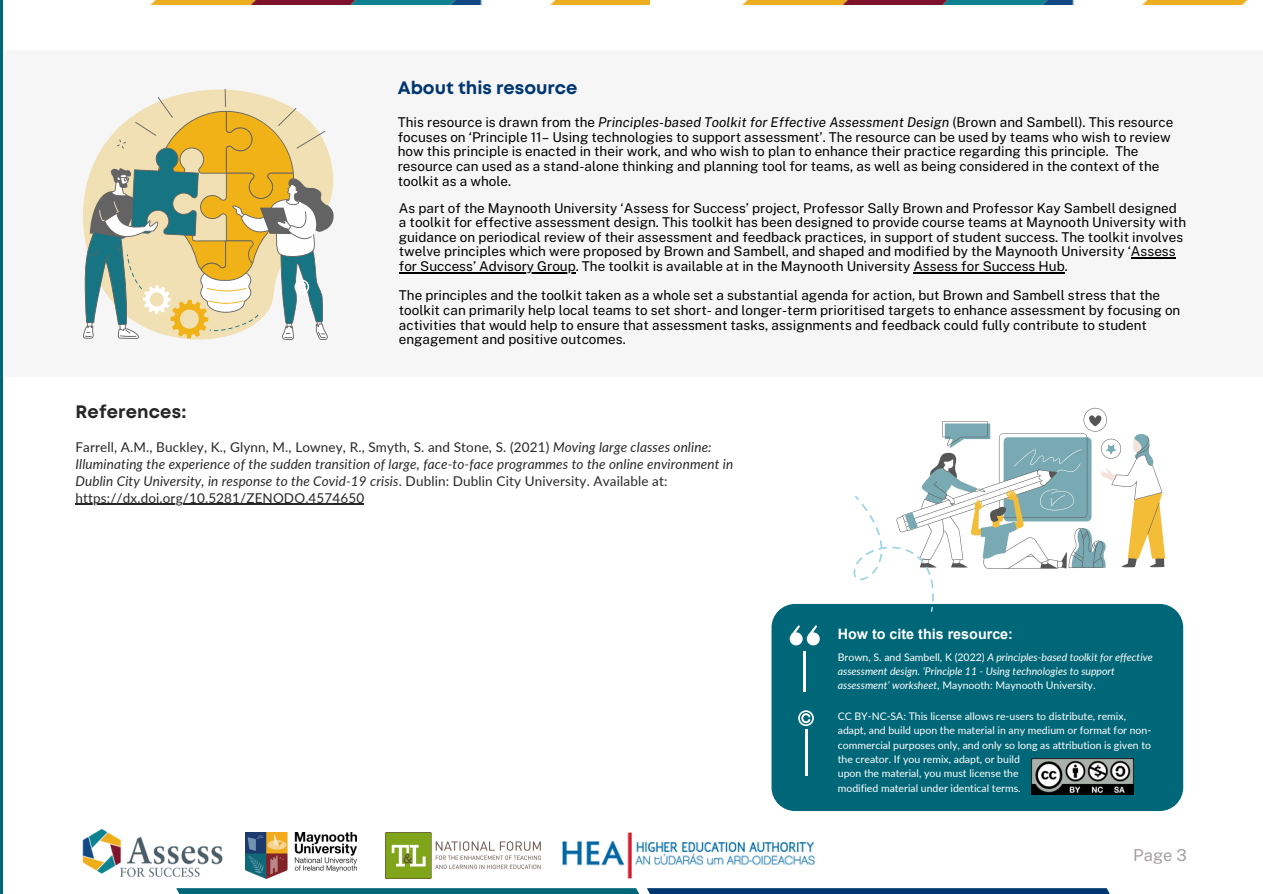
<style>
.page{position:relative;width:1263px;height:894px;background:#fff}
.page>*{position:absolute;margin:0;border:0;box-sizing:border-box;transform-origin:0 0}
.t1{font:700 18px "Mont";color:#003771}
.t2{font:700 18px "Mont";letter-spacing:.01em;color:#272727}
.t3{font:16.5px "Public Sans";color:#a59fa1}
.t4{font:700 14.4px "Arial";color:#fff}
.t5{font:13.5px/14.5px "Public Sans";color:#000}
.t6{font:italic 13.5px/16.8px "Lato";letter-spacing:.01em;color:#272727}
.t7{font:10.5px/14.4px "Lato";color:#fff}
.t8{font:italic 10.5px/14px "Lato";color:#fff}
.s1{font-style:italic}
.s2{font-style:normal}
</style>
<div class="page">
<div style="left:0;top:51px;width:1263px;height:326px;background:#f6f6f6"></div>
<svg style="left:83px;top:89px;width:251px;height:251px"></svg>
<div style="left:771px;top:603px;width:412px;height:207px;background:#006778"></div>
<div style="left:807px;top:632px;width:13px;height:13px;background:#fff;border-radius:50%"></div>
<svg style="left:808px;top:625px;width:9px;height:10px"></svg>
<div style="left:790px;top:632px;width:13px;height:13px;background:#fff;border-radius:50%"></div>
<svg style="left:791px;top:625px;width:9px;height:10px"></svg>
<hr style="left:803px;top:650px;width:3px;height:41px;background:#fff">
<img style="left:1031px;top:758px;width:102px;height:36px">
<hr style="left:806px;top:729px;width:2px;height:47px;background:#fff">
<svg style="left:798px;top:710px;width:16px;height:15px"></svg>
<svg style="left:851px;top:408px;width:314px;height:204px"></svg>
<img style="left:82px;top:829px;width:141px;height:49px">
<img style="left:562px;top:832px;width:253px;height:46px">
<img style="left:385px;top:832px;width:155px;height:46px">
<img style="left:246px;top:832px;width:110px;height:46px">
<hr style="left:0;top:0;width:3px;height:893px;background:#006778">
<hr style="left:76px;top:503px;width:288px;height:1px;background:#272727">
<img style="left:151px;top:0;width:499px;height:4px">
<img style="left:743px;top:0;width:505px;height:4px">
<hr style="left:1131px;top:257px;width:45px;height:1px;background:#000">
<hr style="left:399px;top:272px;width:177px;height:1px;background:#000">
<hr style="left:913px;top:272px;width:152px;height:1px;background:#000">
<svg style="left:176px;top:888px;width:934px;height:5px;background:#0b567a"></svg>
<h1 class="t1" style="left:398px;top:81px;width:181px">About this resource</h1>
<p class="t5" style="left:398px;top:115px;width:777px">This resource is drawn from the <span class="s1">Principles-based Toolkit for Effective Assessment Design</span> (Brown and Sambell). This resource focuses on ‘Principle 11– Using technologies to support assessment’. The resource can be used by teams who wish to review how this principle is enacted in their work, and who wish to plan to enhance their practice regarding this principle. The resource can used as a stand-alone thinking and planning tool for teams, as well as being considered in the context of the toolkit as a whole.</p>
<h1 class="t2" style="left:76px;top:404px;width:112px">References:</h1>
<p class="t5" style="left:399px;top:200px;width:789px">As part of the Maynooth University ‘Assess for Success’ project, Professor Sally Brown and Professor Kay Sambell designed a toolkit for effective assessment design. This toolkit has been designed to provide course teams at Maynooth University with guidance on periodical review of their assessment and feedback practices, in support of student success. The toolkit involves twelve principles which were proposed by Brown and Sambell, and shaped and modified by the Maynooth University ‘Assess for Success’ Advisory Group. The toolkit is available at in the Maynooth University Assess for Success Hub.</p>
<p class="t5" style="left:399px;top:288px;width:783px">The principles and the toolkit taken as a whole set a substantial agenda for action, but Brown and Sambell stress that the toolkit can primarily help local teams to set short- and longer-term prioritised targets to enhance assessment by focusing on activities that would help to ensure that assessment tasks, assignments and feedback could fully contribute to student engagement and positive outcomes.</p>
<p class="t6" style="left:76px;top:438px;width:659px"><span class="s2">Farrell, A.M., Buckley, K., Glynn, M., Lowney, R., Smyth, S. and Stone, S. (2021)</span> Moving large classes online:<br>Illuminating the experience of the sudden transition of large, face-to-face programmes to the online environment in Dublin City University, in response to the Covid-19 crisis<span class="s2">. Dublin: Dublin City University. Available at: https://dx.doi.org/10.5281/ZENODO.4574650</span></p>
<p class="t4" style="left:838px;top:625px;width:177px">How to cite this resource:</p>
<p class="t8" style="left:838px;top:649px;width:316px"><span class="s2">Brown, S. and Sambell, K (2022)</span> A principles-based toolkit for effective assessment design. ‘Principle 11 - Using technologies to support assessment’ worksheet<span class="s2">, Maynooth: Maynooth University.</span></p>
<p class="t7" style="left:838px;top:708px;width:315px">CC BY-NC-SA: This license allows re-users to distribute, remix, adapt, and build upon the material in any medium or format for non&shy;commercial purposes only, and only so long as attribution is given to the creator. If you remix, adapt, or build<br>upon the material, you must license the<br>modified material under identical terms.</p>
<p class="t3" style="left:1133px;top:845px;width:55px">Page 3</p>
</div>
